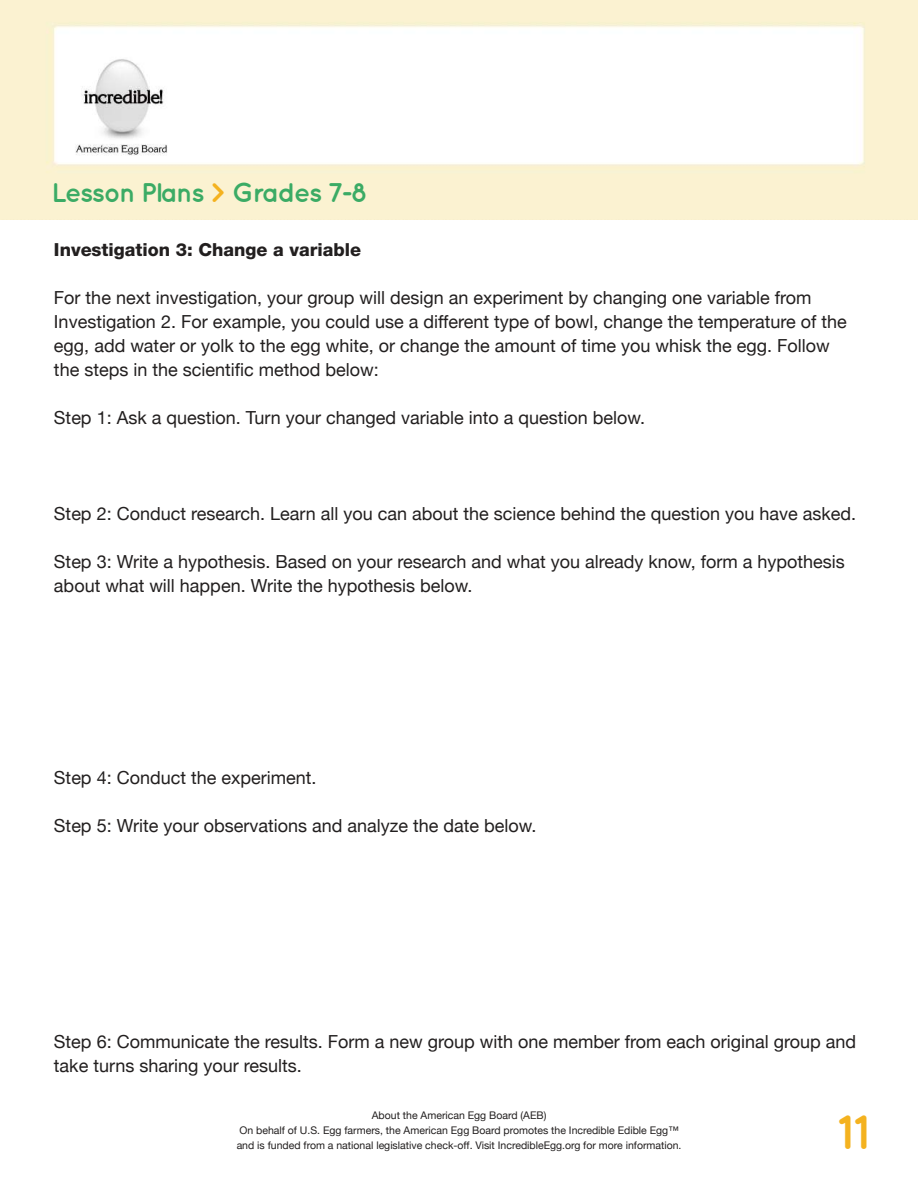
<style>
.page{position:relative;width:918px;height:1188px;background:#fff}
.page>*{position:absolute;margin:0;border:0;box-sizing:border-box;transform-origin:0 0}
.t1{font:700 48px "Quicksand";color:#f4b21f}
.t2{font:700 27px "Quicksand";letter-spacing:-.05em;color:#3bab65}
.t3{font:18px/24px "Helvetica Neue";color:#221f1f}
.t4{font:800 18px "Helvetica Neue";color:#221f1f}
.t5{font:10.5px/15px "Helvetica Neue";color:#221f1f;text-align:center}
.s1{color:#f4b21f}
</style>
<div class="page">
<img style="left:0;top:0;width:918px;height:220px">
<h2 class="t2" style="left:52px;top:183px;width:318px">Lesson Plans <span class="s1">&gt;</span> Grades 7-8</h2>
<p class="t4" style="left:54px;top:243px;width:309px">Investigation 3: Change a variable</p>
<p class="t3" style="left:54px;top:287px;width:794px">For the next investigation, your group will design an experiment by changing one variable from Investigation 2. For example, you could use a different type of bowl, change the temperature of the egg, add water or yolk to the egg white, or change the amount of time you whisk the egg. Follow the steps in the scientific method below:</p>
<p class="t3" style="left:54px;top:407px;width:593px">Step 1: Ask a question. Turn your changed variable into a question below.</p>
<p class="t3" style="left:54px;top:503px;width:804px">Step 2: Conduct research. Learn all you can about the science behind the question you have asked.</p>
<p class="t3" style="left:54px;top:551px;width:792px">Step 3: Write a hypothesis. Based on your research and what you already know, form a hypothesis about what will happen. Write the hypothesis below.</p>
<p class="t3" style="left:54px;top:767px;width:264px">Step 4: Conduct the experiment.</p>
<p class="t3" style="left:54px;top:815px;width:484px">Step 5: Write your observations and analyze the date below.</p>
<p class="t3" style="left:54px;top:1031px;width:804px">Step 6: Communicate the results. Form a new group with one member from each original group and take turns sharing your results.</p>
<p class="t5" style="left:237px;top:1109px;width:446px">About the American Egg Board (AEB)<br>On behalf of U.S. Egg farmers, the American Egg Board promotes the Incredible Edible Egg™ and is funded from a national legislative check-off. Visit IncredibleEgg.org for more information.</p>
<h1 class="t1" style="left:837px;top:1115px;width:34px">11</h1>
</div>
